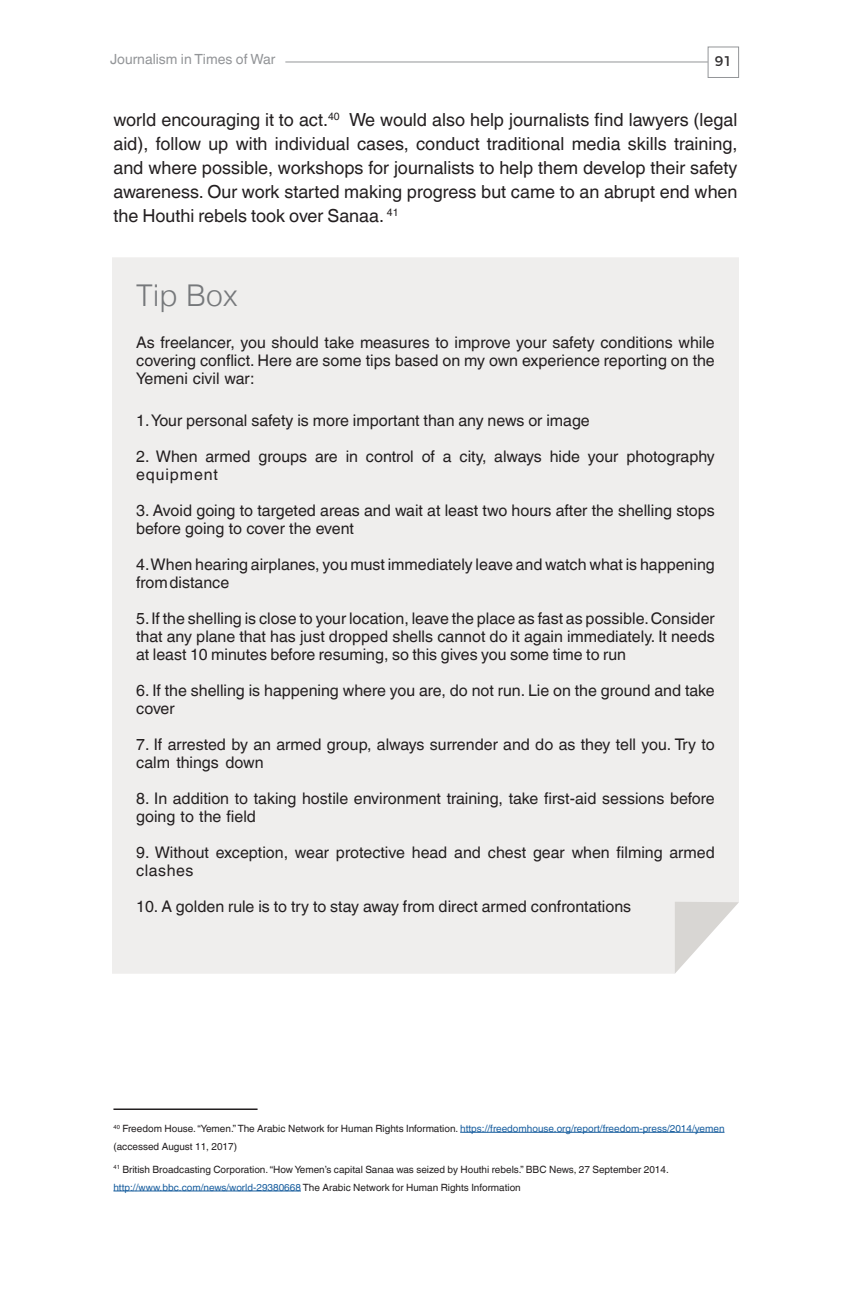
<style>
.page{position:relative;width:851px;height:1304px;background:#fff}
.page>*{position:absolute;margin:0;border:0;box-sizing:border-box;transform-origin:0 0}
.t1{font:300 30px "Helvetica";color:#76787b}
.Paragraph_Indent{font:18px/24px "Helvetica World";color:#231f20;text-align:justify}
.t2{font:16px/18px "Helvetica World";color:#231f20}
.t3{font:14px "Helvetica World";color:#939598}
.t4{font:14px "Montserrat";color:#312f30}
.Paragraph_Style_3{font:10px/18px "Helvetica World";color:#231f20}
.s1{color:#175d9e}
</style>
<div class="page">
<hr style="left:285px;top:62px;width:422px;height:1px;background:#939598">
<div style="left:707px;top:47px;width:31px;height:31px;border:1px solid #939598"></div>
<div style="left:112px;top:257px;width:626px;height:717px;background:#efeeed"></div>
<svg style="left:674px;top:902px;width:64px;height:72px"></svg>
<hr style="left:113px;top:1108px;width:144px;height:2px;background:#231f20">
<hr style="left:460px;top:1132px;width:264px;height:1px;background:#175d9e">
<hr style="left:113px;top:1191px;width:188px;height:1px;background:#175d9e">
<p class="t3" style="left:110px;top:51px;width:167px">Journalism in Times of War</p>
<p class="t4" style="left:714px;top:50px;width:19px">91</p>
<p class="Paragraph_Indent" style="left:113px;top:108px;width:625px">world encouraging it to act.<sup>40</sup> We would also help journalists find lawyers (legal aid), follow up with individual cases, conduct traditional media skills training, and where possible, workshops for journalists to help them develop their safety awareness. Our work started making progress but came to an abrupt end when the Houthi rebels took over Sanaa. <sup>41</sup></p>
<p class="t1" style="left:136px;top:270px;width:103px">Tip Box</p>
<p class="t2" style="left:136px;top:334px;width:580px;text-align:justify">As freelancer, you should take measures to improve your safety conditions while covering conflict. Here are some tips based on my own experience reporting on the Yemeni civil war:</p>
<p class="t2" style="left:136px;top:412px;width:455px">1. Your personal safety is more important than any news or image</p>
<p class="t2" style="left:136px;top:448px;width:580px">2. When armed groups are in control of a city, always hide your photography equipment</p>
<p class="t2" style="left:136px;top:502px;width:580px">3. Avoid going to targeted areas and wait at least two hours after the shelling stops before going to cover the event</p>
<p class="t2" style="left:136px;top:556px;width:580px">4. When hearing airplanes, you must immediately leave and watch what is happening from distance</p>
<p class="t2" style="left:136px;top:610px;width:580px;text-align:justify">5. If the shelling is close to your location, leave the place as fast as possible. Consider that any plane that has just dropped shells cannot do it again immediately. It needs at least 10 minutes before resuming, so this gives you some time to run</p>
<p class="t2" style="left:136px;top:682px;width:580px">6. If the shelling is happening where you are, do not run. Lie on the ground and take cover</p>
<p class="t2" style="left:136px;top:736px;width:580px">7. If arrested by an armed group, always surrender and do as they tell you. Try to calm things down</p>
<p class="t2" style="left:136px;top:790px;width:580px">8. In addition to taking hostile environment training, take first-aid sessions before going to the field</p>
<p class="t2" style="left:136px;top:844px;width:580px">9. Without exception, wear protective head and chest gear when filming armed clashes</p>
<p class="t2" style="left:136px;top:898px;width:496px">10. A golden rule is to try to stay away from direct armed confrontations</p>
<p class="Paragraph_Style_3" style="left:113px;top:1119px;width:612px"><sup>40</sup> Freedom House. “Yemen.” The Arabic Network for Human Rights Information. <span class="s1">https://freedomhouse.org/report/freedom-press/2014/yemen </span>(accessed August 11, 2017)</p>
<p class="Paragraph_Style_3" style="left:113px;top:1160px;width:557px"><sup>41</sup> British Broadcasting Corporation. “How Yemen’s capital Sanaa was seized by Houthi rebels.” BBC News, 27 September 2014.</p>
<p class="Paragraph_Style_3" style="left:113px;top:1178px;width:409px"><span class="s1">http://www.bbc.com/news/world-29380668</span> The Arabic Network for Human Rights Information</p>
</div>
